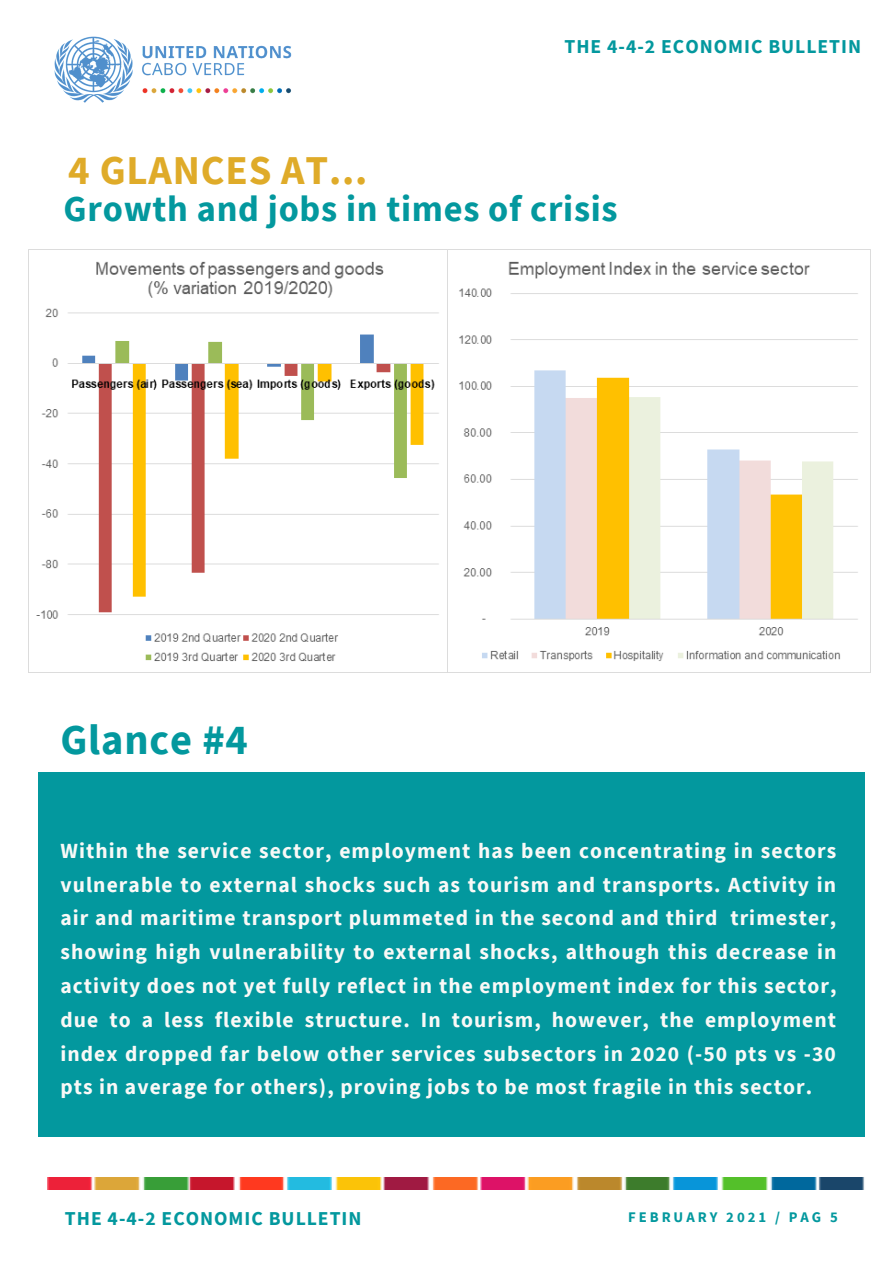
<style>
.page{position:relative;width:894px;height:1264px;background:#fff}
.page>*{position:absolute;margin:0;border:0;box-sizing:border-box;transform-origin:0 0}
.t1{font:700 42.45px "Source Sans Pro";letter-spacing:.02em;color:#03989e}
.t2{font:700 40.95px "Source Sans Pro";letter-spacing:.02em;color:#dfab29}
.t3{font:700 36.45px "Source Sans Pro";letter-spacing:.02em;color:#03989e}
.t4{font:700 21.6px/33.8px "Source Sans Pro";letter-spacing:.05em;color:#f9f9f7;text-align:justify}
.t5{font:700 19.65px "Source Sans Pro";letter-spacing:.05em;color:#03989e}
.t6{font:700 14.7px "Source Sans Pro";letter-spacing:.2em;color:#03989e}
</style>
<div class="page">
<img style="left:47px;top:1177px;width:818px;height:12px">
<img style="left:54px;top:36px;width:238px;height:67px">
<div style="left:39px;top:773px;width:825px;height:297px;background:#03989e"></div>
<div style="left:39px;top:838px;width:825px;height:298px;background:#03989e"></div>
<img style="left:28px;top:249px;width:419px;height:423px">
<img style="left:447px;top:249px;width:423px;height:423px">
<p class="t5" style="left:564px;top:33px;width:298px">THE 4-4-2 ECONOMIC BULLETIN</p>
<p class="t2" style="left:68px;top:143px;width:301px">4 GLANCES AT...</p>
<p class="t3" style="left:64px;top:185px;width:555px">Growth and jobs in times of crisis</p>
<p class="t1" style="left:60px;top:711px;width:189px">Glance #4</p>
<p class="t4" style="left:60px;top:833px;width:777px">Within the service sector, employment has been concentrating in sectors vulnerable to external shocks such as tourism and transports. Activity in air and maritime transport plummeted in the second and third trimester, showing high vulnerability to external shocks, although this decrease in activity does not yet fully reflect in the employment index for this sector, due to a less flexible structure. In tourism, however, the employment index dropped far below other services subsectors in 2020 (-50 pts vs -30 pts in average for others), proving jobs to be most fragile in this sector.</p>
<p class="t5" style="left:65px;top:1205px;width:298px">THE 4-4-2 ECONOMIC BULLETIN</p>
<p class="t6" style="left:628px;top:1207px;width:211px">FEBRUARY 2021 / PAG 5</p>
</div>
